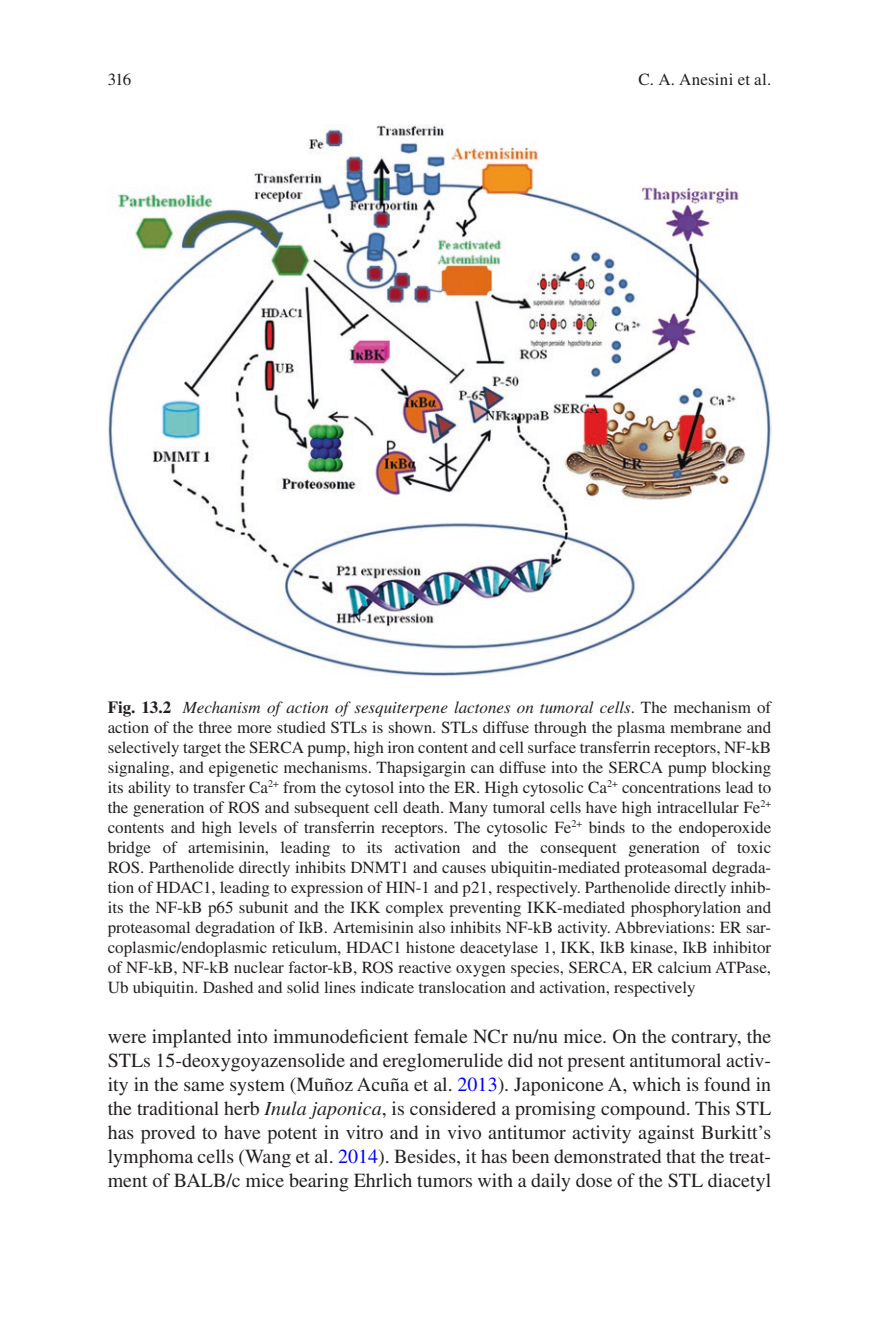
<style>
.page{position:relative;width:879px;height:1333px;background:#fff}
.page>*{position:absolute;margin:0;border:0;box-sizing:border-box;transform-origin:0 0}
.t1{font:20px/24px "Hptlpy Times LT Std";color:#231f20;text-align:justify}
.t2{font:17px/20px "Hptlpy Times LT Std";color:#231f20;text-align:justify}
.t3{font:italic 17px "Ksvkcq Times LT Std";color:#231f20}
.t4{font:17px "Wtcjmd Times LT Std";letter-spacing:.015em;color:#231f20}
.s1{font-family:"Fvhxhj Times LT Std";font-weight:700;font-style:normal}
.s2{font-family:"Hptlpy Times LT Std";font-style:normal}
.s3{color:#00f}
.s4{font-family:"Ksvkcq Times LT Std";font-style:italic}
</style>
<div class="page">
<img style="left:108px;top:124px;width:663px;height:553px">
<p class="t2" style="left:108px;top:69px;width:25px">316</p>
<p class="t4" style="left:638px;top:70px;width:134px">C. A. Anesini et al.</p>
<p class="t3" style="left:108px;top:697px;width:665px"><span class="s1">Fig. 13.2</span> Mechanism of action of sesquiterpene lactones on tumoral cells<span class="s2">. The mechanism of</span></p>
<p class="t2" style="left:108px;top:717px;width:665px">action of the three more studied STLs is shown. STLs diffuse through the plasma membrane and selectively target the SERCA pump, high iron content and cell surface transferrin receptors, NF-kB signaling, and epigenetic mechanisms. Thapsigargin can diffuse into the SERCA pump blocking its ability to transfer Ca<sup>2+</sup> from the cytosol into the ER. High cytosolic Ca<sup>2+</sup> concentrations lead to the generation of ROS and subsequent cell death. Many tumoral cells have high intracellular Fe<sup>2+ </sup>contents and high levels of transferrin receptors. The cytosolic Fe<sup>2+</sup> binds to the endoperoxide bridge of artemisinin, leading to its activation and the consequent generation of toxic ROS. Parthenolide directly inhibits DNMT1 and causes ubiquitin-mediated proteasomal degrada&shy;tion of HDAC1, leading to expression of HIN-1 and p21, respectively. Parthenolide directly inhib&shy;its the NF-kB p65 subunit and the IKK complex preventing IKK-mediated phosphorylation and proteasomal degradation of IkB. Artemisinin also inhibits NF-kB activity. Abbreviations: ER sar&shy;coplasmic/endoplasmic reticulum, HDAC1 histone deacetylase 1, IKK, IkB kinase, IkB inhibitor of NF-kB, NF-kB nuclear factor-kB, ROS reactive oxygen species, SERCA, ER calcium ATPase, Ub ubiquitin. Dashed and solid lines indicate translocation and activation, respectively</p>
<p class="t1" style="left:108px;top:1023px;width:665px">were implanted into immunodeficient female NCr nu/nu mice. On the contrary, the STLs 15-deoxygoyazensolide and ereglomerulide did not present antitumoral activ&shy;ity in the same system (Muñoz Acuña et al. <span class="s3">2013</span>). Japonicone A, which is found in the traditional herb <span class="s4">Inula japonica</span>, is considered a promising compound. This STL has proved to have potent in vitro and in vivo antitumor activity against Burkitt’s lymphoma cells (Wang et al. <span class="s3">2014</span>). Besides, it has been demonstrated that the treat&shy;ment of BALB/c mice bearing Ehrlich tumors with a daily dose of the STL diacetyl</p>
</div>
